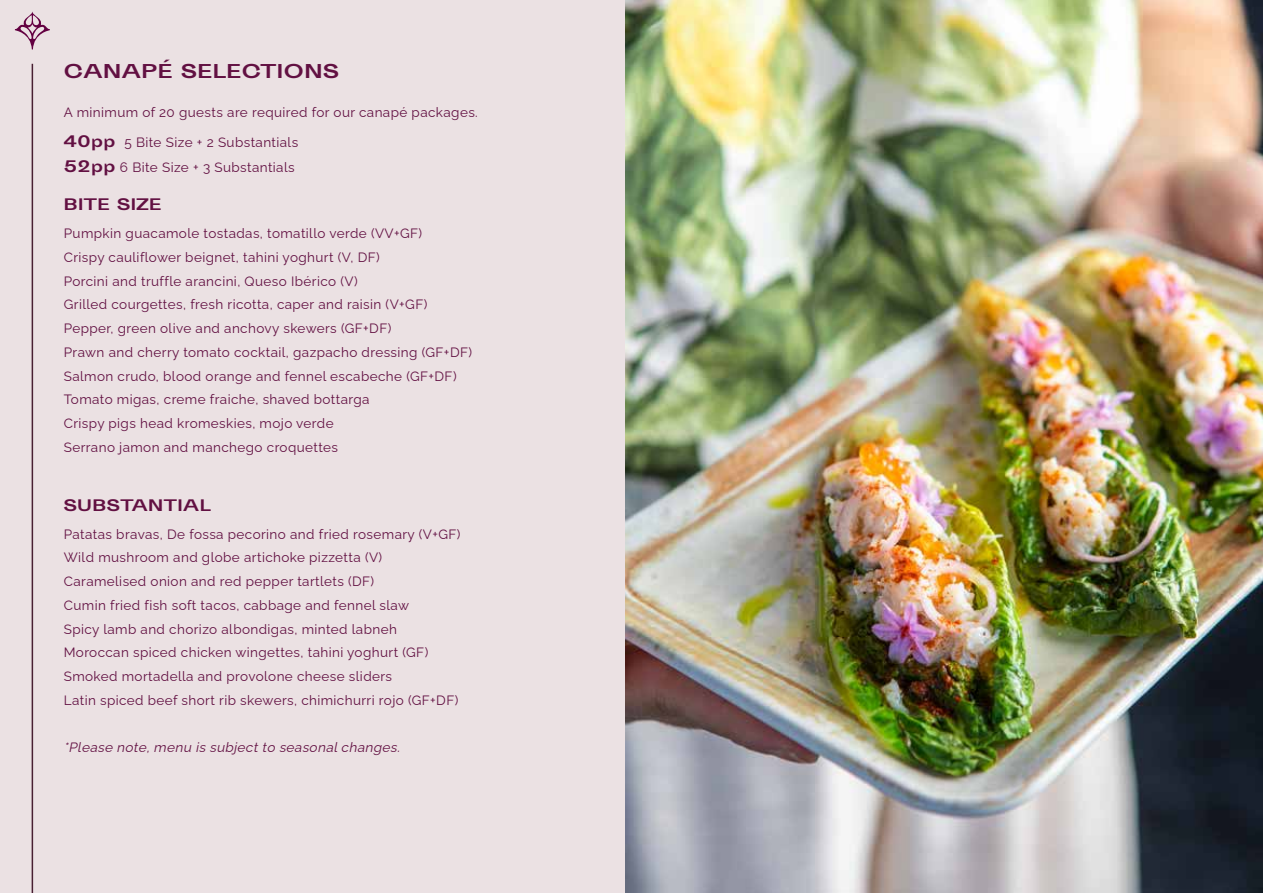
<style>
.page{position:relative;width:1263px;height:893px;background:#ebe1e3}
.page>*{position:absolute;margin:0;border:0;box-sizing:border-box;transform-origin:0 0}
.t1{font:700 18px "Sporting Grotesque";letter-spacing:.03em;color:#621042}
.t2{font:700 15px "Sporting Grotesque";letter-spacing:.03em;color:#621042}
.t3{font:13.5px/23.7px "Raleway";letter-spacing:.03em;color:#621042}
.t4{font:italic 13.5px "Raleway";color:#621042}
.s1{font-family:"Sporting Grotesque";font-weight:700;font-size:15px}
</style>
<div class="page">
<img style="left:625px;top:0;width:638px;height:893px">
<svg style="left:15px;top:11px;width:35px;height:38px"></svg>
<hr style="left:32px;top:64px;width:1px;height:829px;background:#481f32">
<h1 class="t1" style="left:64px;top:61px;width:276px">CANAPÉ SELECTIONS</h1>
<p class="t3" style="left:64px;top:99px;width:415px">A minimum of 20 guests are required for our canapé packages.</p>
<p class="t3" style="left:64px;top:128px;width:236px;line-height:25.5px"><span class="s1">40pp</span> 5 Bite Size + 2 Substantials<br><span class="s1">52pp</span> 6 Bite Size + 3 Substantials</p>
<p class="t2" style="left:64px;top:196px;width:99px">BITE SIZE</p>
<p class="t3" style="left:64px;top:220px;width:410px">Pumpkin guacamole tostadas, tomatillo verde (VV+GF)<br>Crispy cauliflower beignet, tahini yoghurt (V, DF)<br>Porcini and truffle arancini, Queso Ibérico (V)<br>Grilled courgettes, fresh ricotta, caper and raisin (V+GF)<br>Pepper, green olive and anchovy skewers (GF+DF)<br>Prawn and cherry tomato cocktail, gazpacho dressing (GF+DF)<br>Salmon crudo, blood orange and fennel escabeche (GF+DF)<br>Tomato migas, creme fraiche, shaved bottarga<br>Crispy pigs head kromeskies, mojo verde<br>Serrano jamon and manchego croquettes</p>
<p class="t2" style="left:64px;top:497px;width:149px">SUBSTANTIAL</p>
<p class="t3" style="left:64px;top:520px;width:398px">Patatas bravas, De fossa pecorino and fried rosemary (V+GF)<br>Wild mushroom and globe artichoke pizzetta (V)<br>Caramelised onion and red pepper tartlets (DF)<br>Cumin fried fish soft tacos, cabbage and fennel slaw<br>Spicy lamb and chorizo albondigas, minted labneh Moroccan spiced chicken wingettes, tahini yoghurt (GF)<br>Smoked mortadella and provolone cheese sliders<br>Latin spiced beef short rib skewers, chimichurri rojo (GF+DF)</p>
<p class="t4" style="left:64px;top:737px;width:341px">*Please note,menu is subjectto seasonalchanges.</p>
</div>
